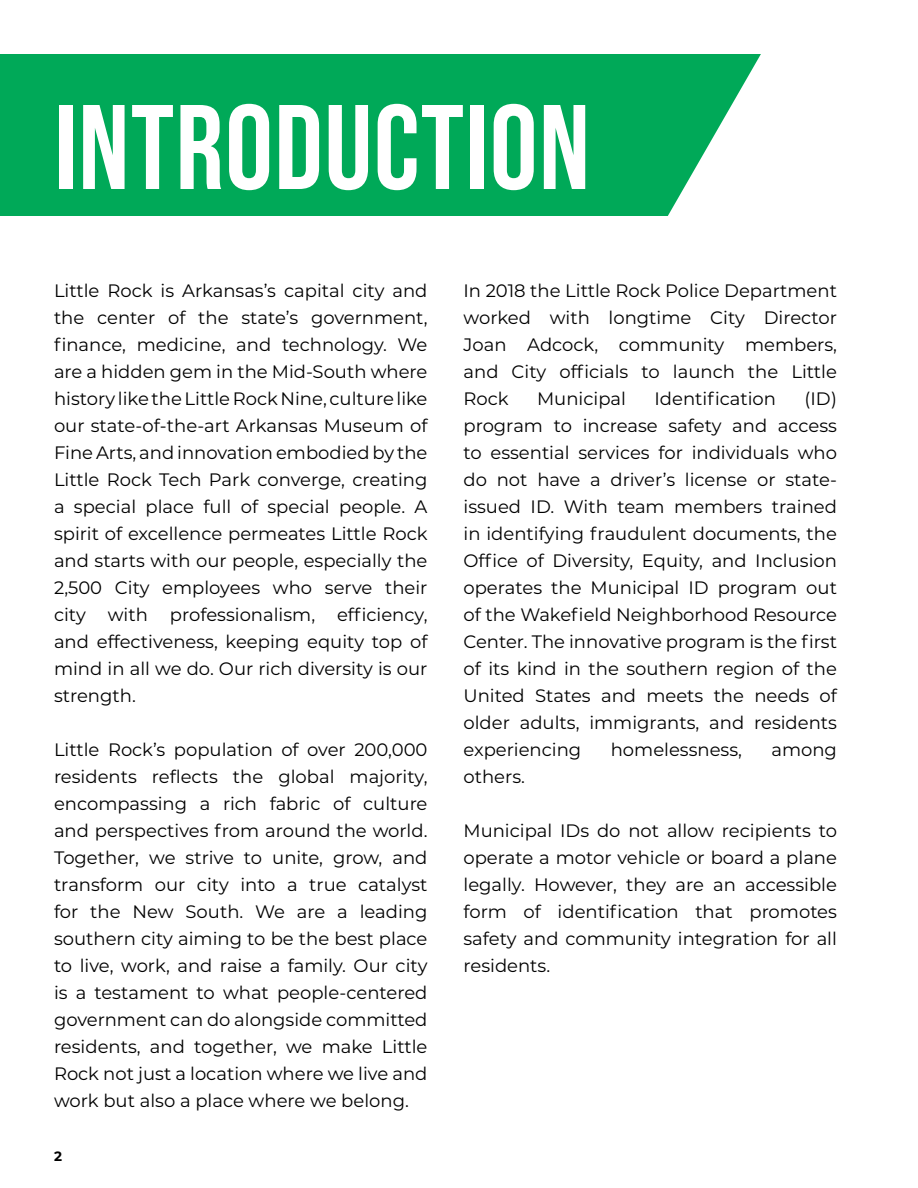
<style>
.page{position:relative;width:918px;height:1188px;background:#fff}
.page>*{position:absolute;margin:0;border:0;box-sizing:border-box;transform-origin:0 0}
.t1{font:700 120px "Bebas Neue Pro";letter-spacing:.01em;color:#fff}
.t2{font:18px/27px "Montserrat";color:#000;text-align:justify}
.t3{font:700 13.5px "Montserrat";color:#000}
</style>
<div class="page">
<svg style="left:585px;top:54px;width:176px;height:162px;fill:#00a958"></svg>
<div style="left:0;top:54px;width:585px;height:162px;background:#00a958"></div>
<h1 class="t1" style="left:54px;top:79px;width:538px">INTRODUCTION</h1>
<p class="t2" style="left:54px;top:276px;width:375px">Little Rock is Arkansas’s capital city and the center of the state’s government, finance, medicine, and technology. We are a hidden gem in the Mid-South where history like the Little Rock Nine, culture like our state-of-the-art Arkansas Museum of Fine Arts, and innovation embodied by the Little Rock Tech Park converge, creating a special place full of special people. A spirit of excellence permeates Little Rock and starts with our people, especially the 2,500 City employees who serve their city with professionalism, efficiency, and effectiveness, keeping equity top of mind in all we do. Our rich diversity is our strength.</p>
<p class="t2" style="left:54px;top:735px;width:375px">Little Rock’s population of over 200,000 residents reflects the global majority, encompassing a rich fabric of culture and perspectives from around the world.<br>Together, we strive to unite, grow, and transform our city into a true catalyst for the New South. We are a leading southern city aiming to be the best place to live, work, and raise a family. Our city is a testament to what people-centered government can do alongside committed residents, and together, we make Little Rock not just a location where we live and work but also a place where we belong.</p>
<p class="t3" style="left:54px;top:1146px;width:9px">2</p>
<p class="t2" style="left:464px;top:276px;width:375px">In 2018 the Little Rock Police Department worked with longtime City Director Joan Adcock, community members, and City officials to launch the Little Rock</p>
<p class="t2" style="left:537px;top:384px;width:90px">Municipal</p>
<p class="t2" style="left:654px;top:384px;width:123px">Identification</p>
<p class="t2" style="left:464px;top:384px;width:375px;text-indent:341px">(ID) program to increase safety and access to essential services for individuals who do not have a driver’s license or state&shy;issued ID. With team members trained in identifying fraudulent documents, the Office of Diversity, Equity, and Inclusion operates the Municipal ID program out of the Wakefield Neighborhood Resource Center. The innovative program is the first of its kind in the southern region of the United States and meets the needs of older adults, immigrants, and residents experiencing</p>
<p class="t2" style="left:611px;top:735px;width:133px">homelessness,</p>
<p class="t2" style="left:771px;top:735px;width:67px">among</p>
<p class="t2" style="left:464px;top:762px;width:63px">others.</p>
<p class="t2" style="left:464px;top:816px;width:375px">Municipal IDs do not allow recipients to operate a motor vehicle or board a plane legally. However, they are an accessible form of identification that promotes safety and community integration for all residents.</p>
</div>
